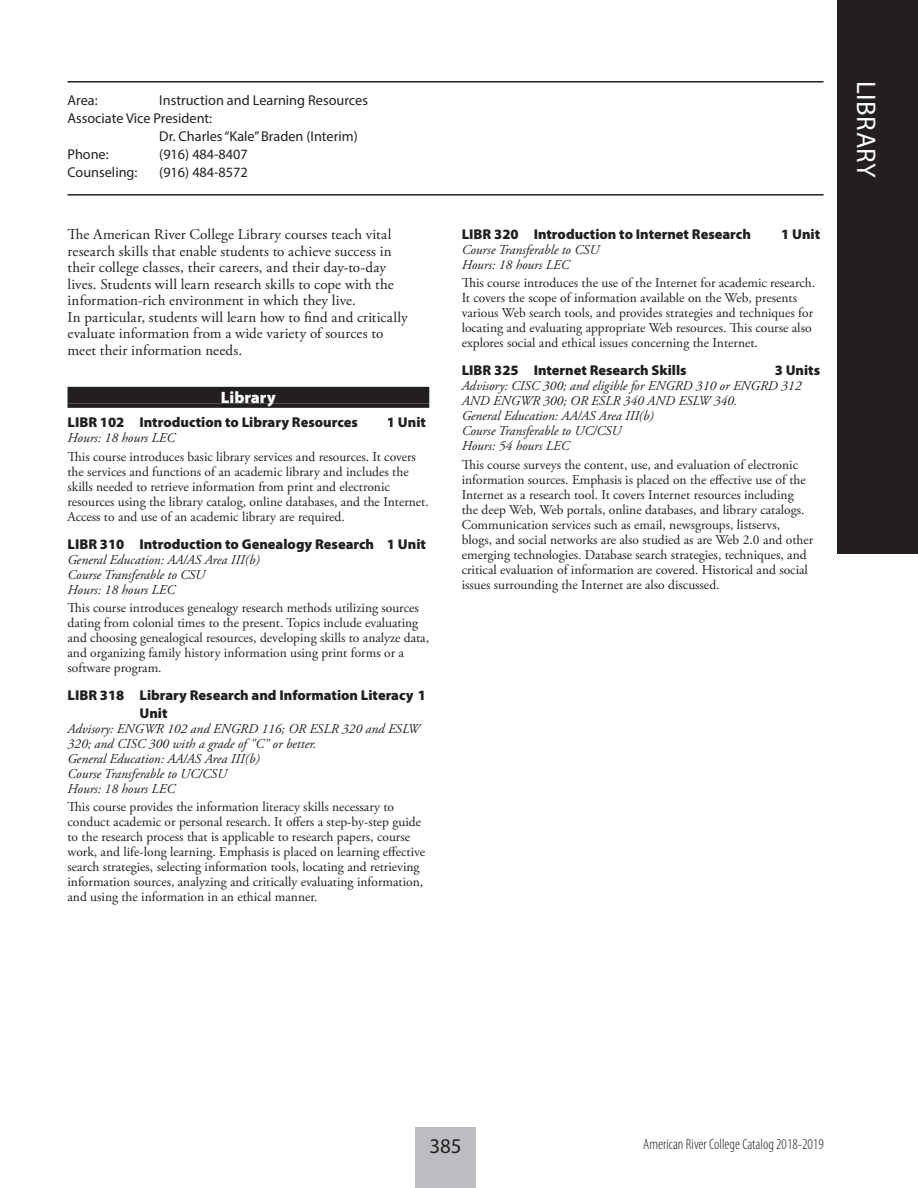
<style>
.page{position:relative;width:918px;height:1188px;background:#fff}
.page>*{position:absolute;margin:0;border:0;box-sizing:border-box;transform-origin:0 0}
.t1{font:27px "Myriad Pro";letter-spacing:.015em;color:#fff}
.t2{font:21px "Myriad Pro";color:#231f20}
.t3{font:900 16.5px "Myriad Pro";color:#fff}
.t4{font:15px/16.5px "Adobe Garamond Pro";letter-spacing:.01em;color:#231f20}
.t5{font:300 condensed 15px "Myriad Pro";color:#231f20}
.t6{font:900 14.25px/17.2px "Myriad Pro";color:#231f20}
.t7{font:14.25px "Myriad Pro";color:#231f20}
.t8{font:13.5px/15px "Adobe Garamond Pro";color:#231f20}
.t9{font:italic 13.5px/15px "Adobe Garamond Pro";color:#231f20}
</style>
<div class="page">
<div style="left:415px;top:1127px;width:61px;height:61px;background:#bcbdc0"></div>
<div style="left:837px;top:0;width:81px;height:554px;background:#231f20"></div>
<hr style="left:68px;top:194px;width:756px;height:2px;background:#231f20">
<hr style="left:68px;top:81px;width:756px;height:1px;background:#231f20">
<div style="left:68px;top:387px;width:361px;height:16px;background:#231f20"></div>
<div style="left:68px;top:403px;width:361px;height:5px;background:#231f20"></div>
<p class="t7" style="left:68px;top:92px;width:32px">Area:</p>
<p class="t7" style="left:159px;top:92px;width:210px">Instruction and Learning Resources</p>
<p class="t7" style="left:68px;top:110px;width:146px">Associate Vice President:</p>
<p class="t7" style="left:159px;top:128px;width:200px">Dr. Charles “Kale” Braden (Interim)</p>
<p class="t7" style="left:68px;top:146px;width:43px">Phone:</p>
<p class="t7" style="left:159px;top:146px;width:90px">(916) 484-8407</p>
<p class="t7" style="left:68px;top:164px;width:71px">Counseling:</p>
<p class="t7" style="left:159px;top:164px;width:90px">(916) 484-8572</p>
<p class="t4" style="left:68px;top:227px;width:342px">The American River College Library courses teach vital research skills that enable students to achieve success in their college classes, their careers, and their day-to-day lives. Students will learn research skills to cope with the information-rich environment in which they live.<br>In particular, students will learn how to find and critically evaluate information from a wide variety of sources to meet their information needs.</p>
<p class="t3" style="left:221px;top:388px;width:56px">Library</p>
<p class="t6" style="left:68px;top:414px;width:292px">LIBR 102 Introduction to Library Resources</p>
<p class="t6" style="left:387px;top:414px;width:41px">1 Unit</p>
<p class="t9" style="left:68px;top:431px;width:109px">Hours: 18 hours LEC</p>
<p class="t8" style="left:68px;top:450px;width:363px">This course introduces basic library services and resources. It covers the services and functions of an academic library and includes the skills needed to retrieve information from print and electronic resources using the library catalog, online databases, and the Internet.<br>Access to and use of an academic library are required.</p>
<p class="t6" style="left:68px;top:536px;width:360px">LIBR 310 Introduction to Genealogy Research 1 Unit</p>
<p class="t9" style="left:68px;top:552px;width:194px">General Education: AA/AS Area III(b)<br>Course Transferable to CSU<br>Hours: 18 hours LEC</p>
<p class="t8" style="left:68px;top:601px;width:363px">This course introduces genealogy research methods utilizing sources dating from colonial times to the present. Topics include evaluating and choosing genealogical resources, developing skills to analyze data, and organizing family history information using print forms or a software program.</p>
<p class="t6" style="left:140px;top:687px;width:288px;text-indent:-72px">LIBR 318 Library Research and Information Literacy 1<br>Unit</p>
<p class="t9" style="left:68px;top:721px;width:354px">Advisory: ENGWR 102 and ENGRD 116; OR ESLR 320 and ESLW 320; and CISC 300 with a grade of "C" or better.<br>General Education: AA/AS Area III(b)<br>Course Transferable to UC/CSU<br>Hours: 18 hours LEC</p>
<p class="t8" style="left:68px;top:800px;width:359px">This course provides the information literacy skills necessary to conduct academic or personal research. It offers a step-by-step guide to the research process that is applicable to research papers, course work, and life-long learning. Emphasis is placed on learning effective search strategies, selecting information tools, locating and retrieving information sources, analyzing and critically evaluating information, and using the information in an ethical manner.</p>
<p class="t6" style="left:462px;top:226px;width:291px">LIBR 320 Introduction to Internet Research</p>
<p class="t6" style="left:781px;top:226px;width:41px">1 Unit</p>
<p class="t9" style="left:462px;top:242px;width:139px">Course Transferable to CSU<br>Hours: 18 hours LEC</p>
<p class="t8" style="left:462px;top:276px;width:355px">This course introduces the use of the Internet for academic research.<br>It covers the scope of information available on the Web, presents various Web search tools, and provides strategies and techniques for locating and evaluating appropriate Web resources. This course also explores social and ethical issues concerning the Internet.</p>
<p class="t6" style="left:462px;top:362px;width:226px">LIBR 325 Internet Research Skills</p>
<p class="t6" style="left:775px;top:362px;width:47px">3 Units</p>
<p class="t9" style="left:462px;top:379px;width:341px">Advisory: CISC 300; and eligible for ENGRD 310 or ENGRD 312<br>AND ENGWR 300; OR ESLR 340 AND ESLW 340.<br>General Education: AA/AS Area III(b)<br>Course Transferable to UC/CSU<br>Hours: 54 hours LEC</p>
<p class="t8" style="left:462px;top:458px;width:353px">This course surveys the content, use, and evaluation of electronic information sources. Emphasis is placed on the effective use of the Internet as a research tool. It covers Internet resources including the deep Web, Web portals, online databases, and library catalogs.<br>Communication services such as email, newsgroups, listservs, blogs, and social networks are also studied as are Web 2.0 and other emerging technologies. Database search strategies, techniques, and critical evaluation of information are covered. Historical and social issues surrounding the Internet are also discussed.</p>
<h1 class="t1" style="left:883px;top:81px;width:98px;rotate:90deg">LIBRARY</h1>
<h2 class="t2" style="left:429px;top:1133px;width:34px">385</h2>
<p class="t5" style="left:643px;top:1136px;width:182px">American River College Catalog 2018-2019</p>
</div>
